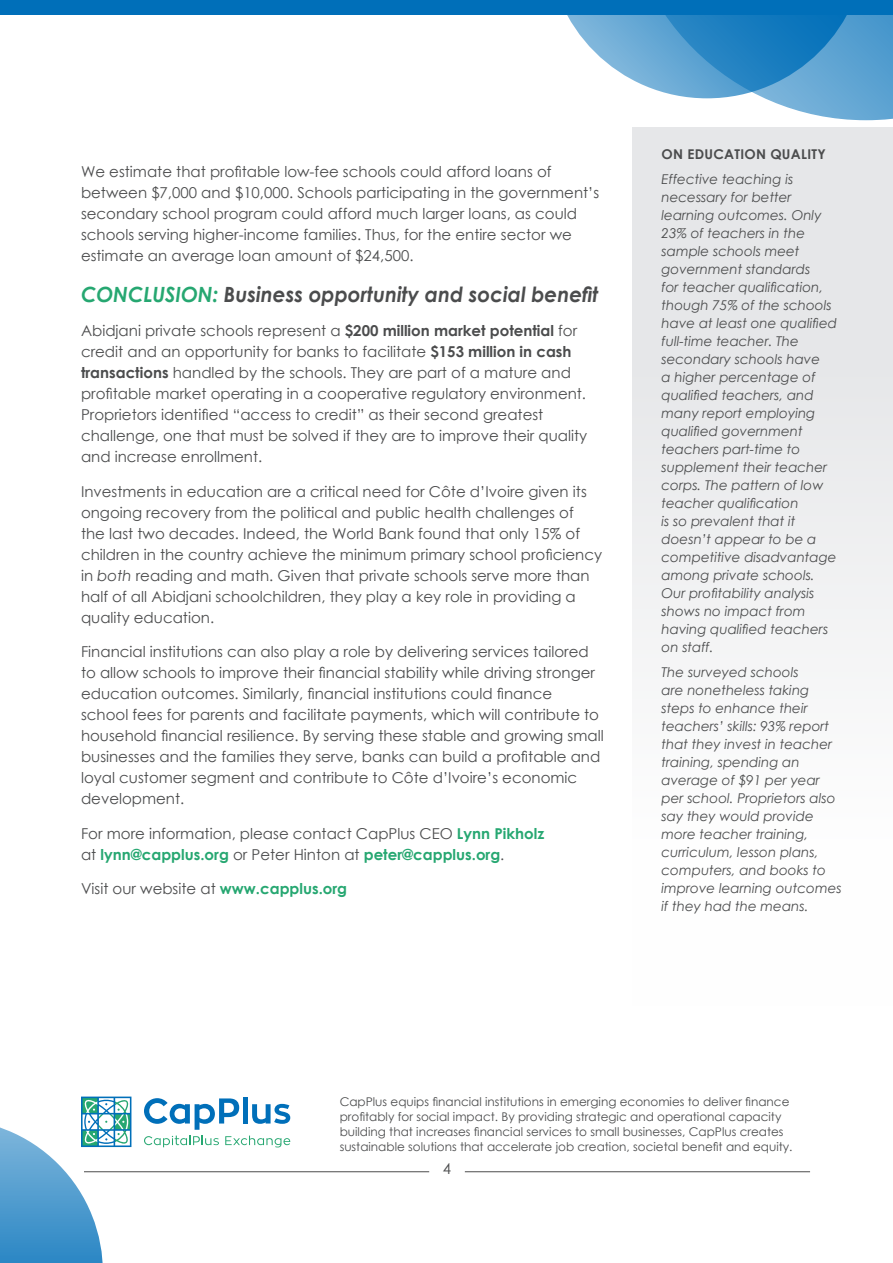
<style>
.page{position:relative;width:893px;height:1263px;background:#fff}
.page>*{position:absolute;margin:0;border:0;box-sizing:border-box;transform-origin:0 0}
.Body{font:italic 700 21px "Century Gothic";color:#4b4c4d;scale:.95 1}
.Body-2{font:15px/21px "Century Gothic";color:#4b4c4d}
.t1{font:italic 13.5px/18px "Century Gothic";color:#4b4c4d}
.t2{font:700 13.5px "Century Gothic";letter-spacing:.02em;color:#4b4c4d}
.Body-3{font:12px/15px "Century Gothic";color:#4b4c4d}
.s1{color:#26a771}
.s2{font-weight:700}
.s3{font-style:italic}
.s4{font-weight:700;color:#26a771}
</style>
<div class="page">
<div style="left:632px;top:127px;width:261px;height:878px;background:linear-gradient(to right,#f1f1f3,#f1f1f3)"></div>
<div style="left:243px;top:1097px;width:5px;height:26px;background:#006fb9"></div>
<svg style="left:144px;top:1098px;width:146px;height:49px"></svg>
<svg style="left:567px;top:15px;width:326px;height:105px"></svg>
<hr style="left:84px;top:1171px;width:345px;height:1px;background:#4d4d4d">
<hr style="left:465px;top:1171px;width:345px;height:1px;background:#4d4d4d">
<div style="left:0;top:0;width:893px;height:15px;background:#006fb9"></div>
<svg style="left:0;top:1096px;width:131px;height:167px"></svg>
<p class="Body-2" style="left:81px;top:161px;width:520px">We estimate that profitable low-fee schools could afford loans of between $7,000 and $10,000. Schools participating in the government’s secondary school program could afford much larger loans, as could schools serving higher-income families. Thus, for the entire sector we estimate an average loan amount of $24,500.</p>
<p class="Body" style="left:81px;top:278px;width:546px"><span class="s1">CONCLUSION:</span> Business opportunity and social benefit</p>
<p class="Body-2" style="left:81px;top:320px;width:508px">Abidjani private schools represent a <span class="s2">$200 million market potential</span> for credit and an opportunity for banks to facilitate <span class="s2">$153 million in cash transactions</span> handled by the schools. They are part of a mature and profitable market operating in a cooperative regulatory environment.<br>Proprietors identified “access to credit” as their second greatest challenge, one that must be solved if they are to improve their quality and increase enrollment.</p>
<p class="Body-2" style="left:81px;top:481px;width:523px">Investments in education are a critical need for Côte d’Ivoire given its ongoing recovery from the political and public health challenges of<br>the last two decades. Indeed, the World Bank found that only 15% of children in the country achieve the minimum primary school proficiency in <span class="s3">both</span> reading and math. Given that private schools serve more than half of all Abidjani schoolchildren, they play a key role in providing a quality education.</p>
<p class="Body-2" style="left:81px;top:641px;width:524px">Financial institutions can also play a role by delivering services tailored to allow schools to improve their financial stability while driving stronger education outcomes. Similarly, financial institutions could finance<br>school fees for parents and facilitate payments, which will contribute to household financial resilience. By serving these stable and growing small businesses and the families they serve, banks can build a profitable and loyal customer segment and contribute to Côte d’Ivoire’s economic development.</p>
<p class="Body-2" style="left:81px;top:823px;width:465px">For more information, please contact CapPlus CEO <span class="s4">Lynn Pikholz </span>at <span class="s4">lynn@capplus.org</span> or Peter Hinton at <span class="s4">peter@capplus.org</span>.</p>
<p class="Body-2" style="left:81px;top:878px;width:268px">Visit our website at <span class="s4">www.capplus.org</span></p>
<p class="t2" style="left:662px;top:144px;width:166px">ON EDUCATION QUALITY</p>
<p class="t1" style="left:662px;top:170px;width:177px">Effective teaching is necessary for better learning outcomes. Only<br>23% of teachers in the sample schools meet government standards<br>for teacher qualification, though 75% of the schools have at least one qualified full-time teacher. The secondary schools have<br>a higher percentage of qualified teachers, and many report employing qualified government teachers part-time to supplement their teacher corps. The pattern of low teacher qualification<br>is so prevalent that it doesn’t appear to be a competitive disadvantage among private schools.<br>Our profitability analysis shows no impact from having qualified teachers on staff.</p>
<p class="t1" style="left:662px;top:662px;width:182px">The surveyed schools<br>are nonetheless taking steps to enhance their teachers’ skills: 93% report that they invest in teacher training, spending an average of $91 per year per school. Proprietors also say they would provide more teacher training, curriculum, lesson plans, computers, and books to improve learning outcomes if they had the means.</p>
<p class="Body-3" style="left:340px;top:1094px;width:454px">CapPlus equips financial institutions in emerging economies to deliver finance profitably for social impact. By providing strategic and operational capacity building that increases financial services to small businesses, CapPlus creates sustainable solutions that accelerate job creation, societal benefit and equity.</p>
<p class="Body-2" style="left:443px;top:1158px;width:10px">4</p>
</div>
